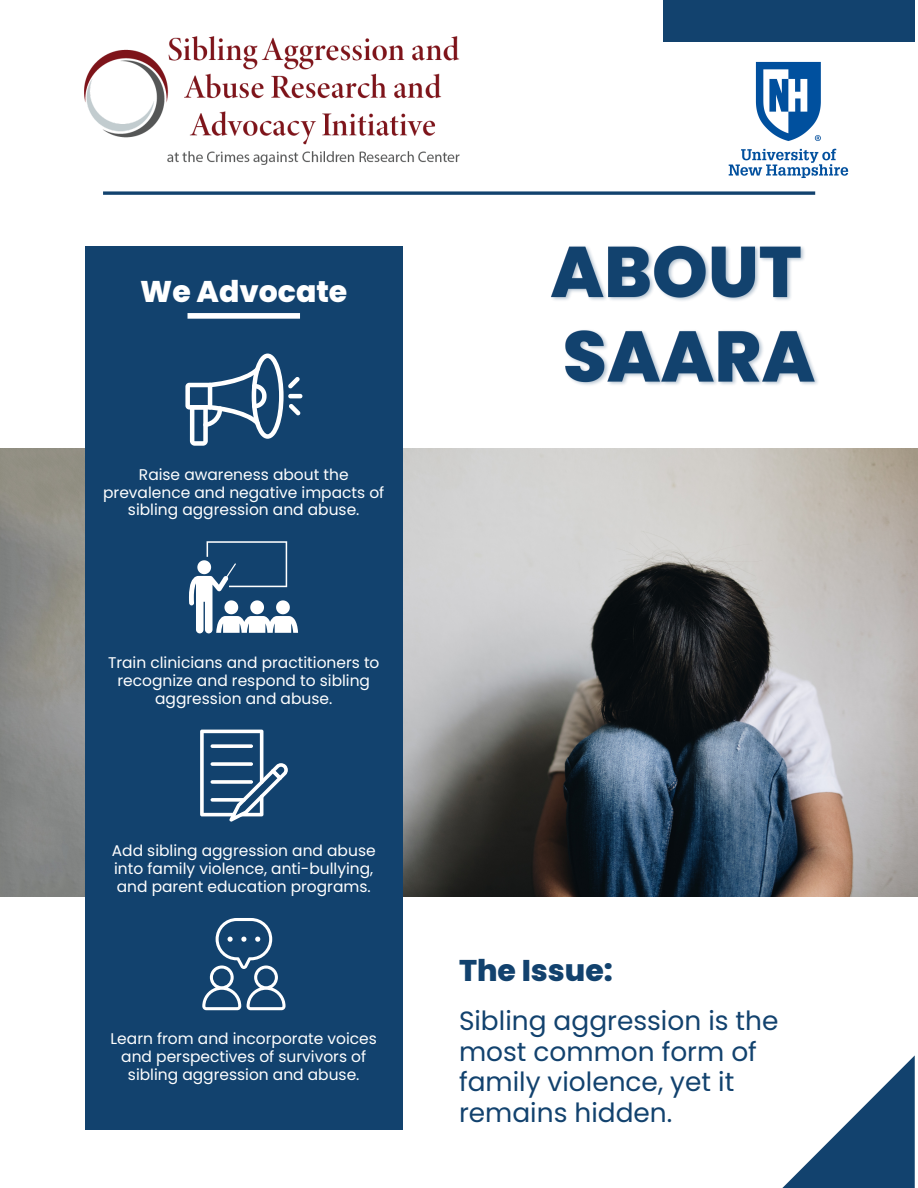
<style>
.page{position:relative;width:918px;height:1188px;background:#fff}
.page>*{position:absolute;margin:0;border:0;box-sizing:border-box;transform-origin:0 0}
.t1{font:800 29.85px "Poppins";color:#fff}
.t2{font:800 29.85px "Poppins";color:#12426e}
.t3{font:26.4px/30.9px "Poppins";color:#12426e}
.t4{font:15.45px/17.9px "Poppins";color:#fff;text-align:center}
</style>
<div class="page">
<img style="left:0;top:448px;width:918px;height:449px">
<svg style="left:103px;top:191px;width:712px;height:4px"></svg>
<div style="left:85px;top:246px;width:318px;height:884px;background:#12426e"></div>
<div style="left:663px;top:0;width:252px;height:42px;background:#12426e"></div>
<svg style="left:782px;top:1055px;width:133px;height:133px"></svg>
<div style="left:188px;top:313px;width:112px;height:6px;background:#fff"></div>
<img style="left:85px;top:36px;width:375px;height:129px">
<svg style="left:185px;top:354px;width:117px;height:92px"></svg>
<svg style="left:189px;top:541px;width:109px;height:92px"></svg>
<svg style="left:200px;top:730px;width:88px;height:92px"></svg>
<svg style="left:211px;top:744px;width:42px;height:4px"></svg>
<svg style="left:211px;top:762px;width:42px;height:4px"></svg>
<svg style="left:211px;top:780px;width:42px;height:4px"></svg>
<svg style="left:211px;top:798px;width:35px;height:4px"></svg>
<svg style="left:202px;top:918px;width:84px;height:92px"></svg>
<img style="left:728px;top:61px;width:121px;height:117px">
<img style="left:551px;top:245px;width:267px;height:140px">
<p class="t1" style="left:140px;top:271px;width:209px">We Advocate</p>
<p class="t4" style="left:103px;top:465px;width:283px">Raise awareness about the prevalence and negative impacts of sibling aggression and abuse.</p>
<p class="t4" style="left:108px;top:653px;width:273px">Train clinicians and practitioners to recognize and respond to sibling aggression and abuse.</p>
<p class="t4" style="left:112px;top:842px;width:265px;text-align:left">Add sibling aggression and abuse into family violence, anti-bullying, and parent education programs.</p>
<p class="t4" style="left:111px;top:1030px;width:268px">Learn from and incorporate voices and perspectives of survivors of sibling aggression and abuse.</p>
<p class="t2" style="left:459px;top:950px;width:155px">The Issue:</p>
<p class="t3" style="left:459px;top:1005px;width:321px">Sibling aggression is the most common form of family violence, yet it remains hidden.</p>
</div>
